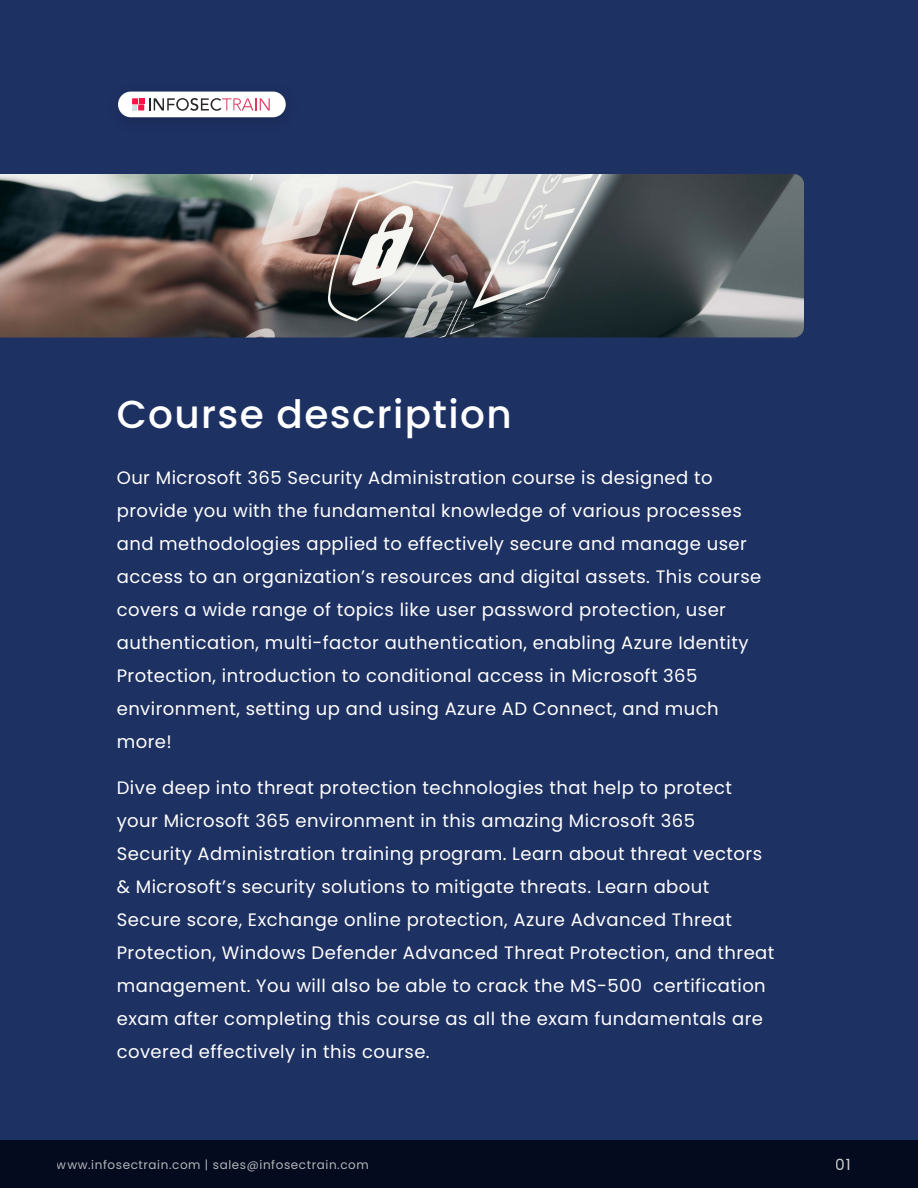
<style>
.page{position:relative;width:918px;height:1188px;background:#1e3163}
.page>*{position:absolute;margin:0;border:0;box-sizing:border-box;transform-origin:0 0}
.t1{font:500 39px "Poppins";letter-spacing:.035em;color:#fff}
.t2{font:18px/33px "Poppins";letter-spacing:.025em;color:#fff}
.t3{font:15.45px "Poppins";color:#fff}
.t4{font:12px "Poppins";letter-spacing:.05em;color:#fff}
</style>
<div class="page">
<img style="left:118px;top:91px;width:168px;height:28px">
<div style="left:118px;top:92px;width:168px;height:25px;background:#fff;border-radius:13px"></div>
<svg style="left:132px;top:98px;width:138px;height:13px"></svg>
<div style="left:0;top:1140px;width:918px;height:48px;background:#050b1e"></div>
<img style="left:0;top:174px;width:804px;height:164px">
<h1 class="t1" style="left:117px;top:391px;width:396px">Course description</h1>
<p class="t2" style="left:117px;top:461px;width:646px">Our Microsoft 365 Security Administration course is designed to provide you with the fundamental knowledge of various processes and methodologies applied to effectively secure and manage user access to an organization’s resources and digital assets. This course covers a wide range of topics like user password protection, user authentication, multi-factor authentication, enabling Azure Identity Protection, introduction to conditional access in Microsoft 365 environment, setting up and using Azure AD Connect, and much more!</p>
<p class="t2" style="left:117px;top:771px;width:659px">Dive deep into threat protection technologies that help to protect your Microsoft 365 environment in this amazing Microsoft 365<br>Security Administration training program. Learn about threat vectors &amp; Microsoft’s security solutions to mitigate threats. Learn about Secure score, Exchange online protection, Azure Advanced Threat Protection, Windows Defender Advanced Threat Protection, and threat management. You will also be able to crack the MS-500 certification exam after completing this course as all the exam fundamentals are covered effectively in this course.</p>
<p class="t4" style="left:57px;top:1158px;width:313px">www.infosectrain.com | sales@infosectrain.com</p>
<p class="t3" style="left:836px;top:1156px;width:17px">01</p>
</div>
